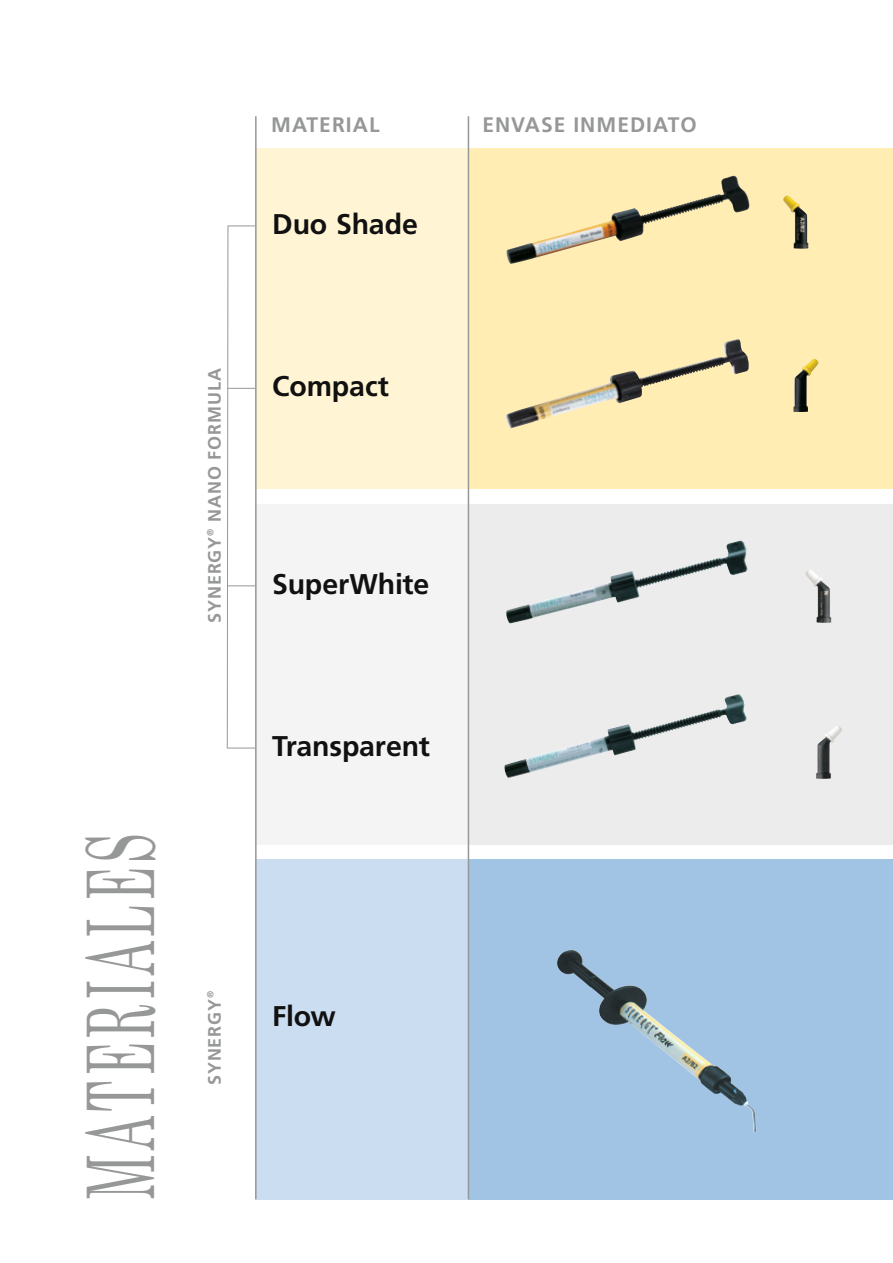
<style>
.page{position:relative;width:893px;height:1263px;background:#fff}
.page>*{position:absolute;margin:0;border:0;box-sizing:border-box;transform-origin:0 0}
.t1{font:93.6px "Century Schoolbook";letter-spacing:.1em;color:#969797;scale:.5 1}
.t2{font:700 28.5px "Frutiger";letter-spacing:-.005em;color:#111}
.t3{font:700 21px "Frutiger";letter-spacing:.05em;color:#969797}
.t4{font:700 18px "Frutiger";letter-spacing:.05em;color:#969797}
</style>
<div class="page">
<div style="left:468px;top:149px;width:425px;height:340px;background:#ffedb4"></div>
<div style="left:468px;top:504px;width:425px;height:340px;background:#ececec"></div>
<div style="left:468px;top:859px;width:425px;height:340px;background:#a2c4e4"></div>
<img style="left:557px;top:950px;width:200px;height:182px">
<div style="left:255px;top:149px;width:213px;height:340px;background:#fff5d4"></div>
<div style="left:255px;top:504px;width:213px;height:340px;background:#f4f4f4"></div>
<div style="left:255px;top:859px;width:213px;height:340px;background:#cbddf1"></div>
<img style="left:704px;top:541px;width:35px;height:21px">
<img style="left:702px;top:694px;width:36px;height:20px">
<hr style="left:468px;top:116px;width:1px;height:1083px;background:#969797">
<hr style="left:255px;top:116px;width:2px;height:1083px;background:#969797">
<svg style="left:227px;top:225px;width:28px;height:524px"></svg>
<img style="left:506px;top:176px;width:227px;height:88px">
<img style="left:793px;top:358px;width:25px;height:54px">
<img style="left:805px;top:570px;width:26px;height:53px">
<img style="left:783px;top:195px;width:25px;height:54px">
<img style="left:816px;top:726px;width:26px;height:53px">
<img style="left:506px;top:342px;width:220px;height:86px">
<p class="t3" style="left:271px;top:113px;width:96px">MATERIAL</p>
<p class="t3" style="left:482px;top:113px;width:115px">ENVASE INME</p>
<p class="t3" style="left:630px;top:113px;width:66px">DIATO</p>
<p class="t2" style="left:272px;top:207px;width:147px">Duo Shade</p>
<h1 class="t1" style="left:62px;top:1199px;width:734px;rotate:-90deg">MATERIALES</h1>
<p class="t4" style="left:204px;top:623px;width:256px;rotate:-90deg">Synergy<sup>®</sup> nano formula</p>
<p class="t2" style="left:272px;top:369px;width:118px">Compact</p>
<p class="t2" style="left:272px;top:567px;width:159px">SuperWhite</p>
<p class="t2" style="left:272px;top:729px;width:159px">Transparent</p>
<p class="t4" style="left:204px;top:1085px;width:96px;rotate:-90deg">Synergy<sup>®</sup></p>
<p class="t2" style="left:272px;top:999px;width:65px">Flow</p>
</div>
